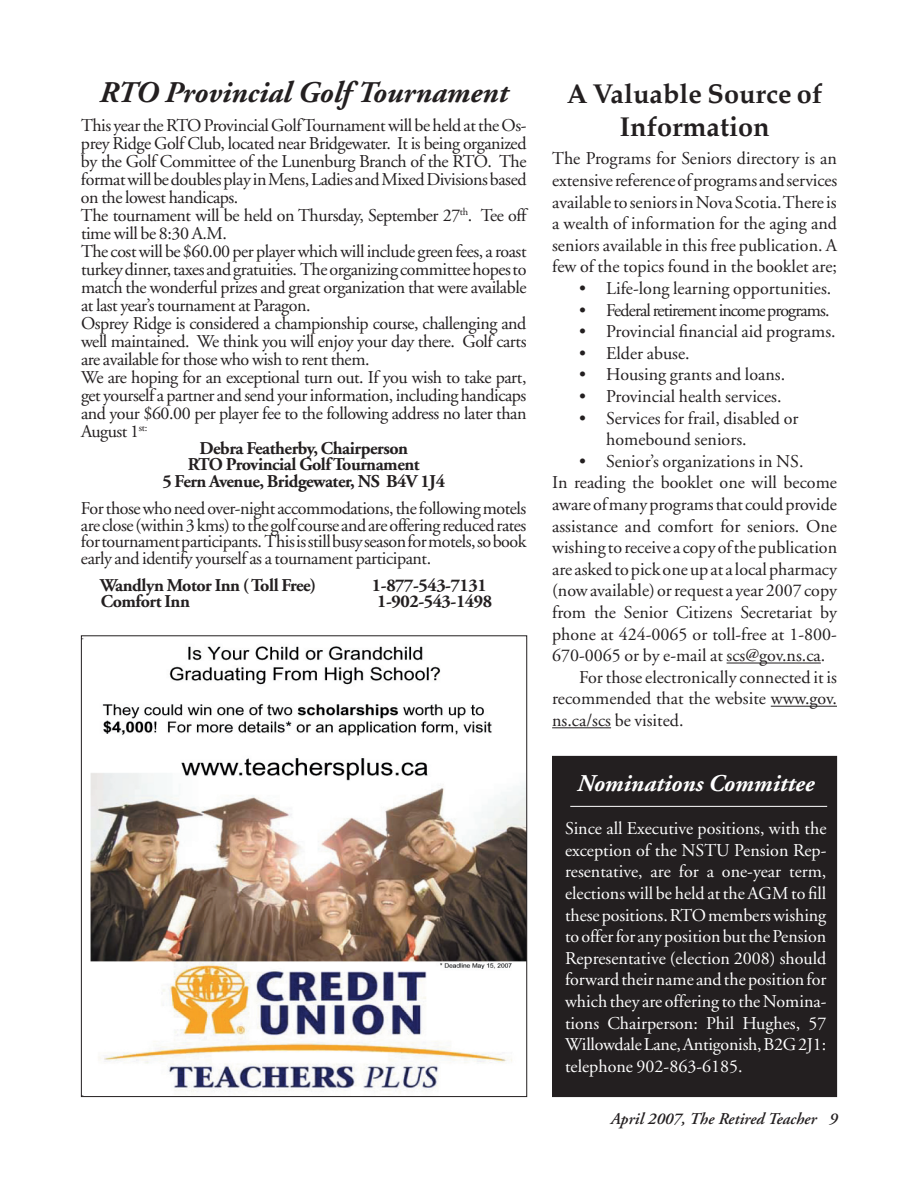
<style>
.page{position:relative;width:918px;height:1188px;background:#fff}
.page>*{position:absolute;margin:0;border:0;box-sizing:border-box;transform-origin:0 0}
.t1{font:italic 700 30px "Adobe Garamond";color:#231f20}
.t2{font:700 27px/32.4px "Palatino";color:#231f20;text-align:center}
.t3{font:italic 700 24px "Adobe Garamond";color:#fff}
.t4{font:18px/21.6px "Adobe Garamond";letter-spacing:-.025em;color:#231f20;text-align:justify}
.t5{font:18px/21.6px "Adobe Garamond";color:#231f20}
.t6{font:18px/21.6px "Adobe Garamond";letter-spacing:-.015em;color:#fff;text-align:justify}
.t7{font:700 18px "Adobe Garamond";letter-spacing:-.025em;color:#231f20}
.t8{font:18px "Adobe Garamond";letter-spacing:-.005em;color:#231f20}
.t9{font:18px "Adobe Garamond";letter-spacing:-.05em;color:#231f20}
.t10{font:italic 600 16.5px "Adobe Garamond";color:#231f20}
</style>
<div class="page">
<hr style="left:727px;top:663px;width:94px;height:1px;background:#231f20">
<hr style="left:771px;top:706px;width:66px;height:1px;background:#231f20">
<hr style="left:552px;top:727px;width:59px;height:1px;background:#231f20">
<div style="left:553px;top:756px;width:284px;height:341px;background:#231f20"></div>
<div style="left:552px;top:756px;width:285px;height:341px;border:1px solid #231f20"></div>
<hr style="left:570px;top:806px;width:257px;height:1px;background:#fff">
<img style="left:83px;top:638px;width:442px;height:457px">
<h1 class="t1" style="left:99px;top:77px;width:410px">RTO Provincial Golf Tournament</h1>
<p class="t4" style="left:81px;top:115px;width:447px">This year the RTO Provincial Golf Tournament will be held at the Os-</p>
<p class="t4" style="left:81px;top:133px;width:447px">prey Ridge Golf Club, located near Bridgewater. It is being organized</p>
<p class="t4" style="left:81px;top:151px;width:447px">by the Golf Committee of the Lunenburg Branch of the RTO. The</p>
<p class="t4" style="left:81px;top:169px;width:447px">format will be doubles play in Mens, Ladies and Mixed Divisions based</p>
<p class="t4" style="left:81px;top:187px;width:159px">on the lowest handicaps.</p>
<p class="t4" style="left:81px;top:205px;width:447px">The tournament will be held on Thursday, September 27<sup>th</sup>. Tee off</p>
<p class="t4" style="left:81px;top:223px;width:148px">time will be 8:30 A.M.</p>
<p class="t4" style="left:81px;top:241px;width:447px">The cost will be $60.00 per player which will include green fees, a roast</p>
<p class="t4" style="left:81px;top:259px;width:447px">turkey dinner, taxes and gratuities. The organizing committee hopes to</p>
<p class="t4" style="left:81px;top:277px;width:447px">match the wonderful prizes and great organization that were available</p>
<p class="t4" style="left:81px;top:295px;width:231px">at last year’s tournament at Paragon.</p>
<p class="t4" style="left:81px;top:313px;width:447px">Osprey Ridge is considered a championship course, challenging and</p>
<p class="t4" style="left:81px;top:331px;width:447px">well maintained. We think you will enjoy your day there. Golf carts</p>
<p class="t4" style="left:81px;top:349px;width:290px">are available for those who wish to rent them.</p>
<p class="t4" style="left:81px;top:367px;width:447px">We are hoping for an exceptional turn out. If you wish to take part,</p>
<p class="t4" style="left:81px;top:385px;width:447px">get yourself a partner and send your information, including handicaps</p>
<p class="t4" style="left:81px;top:403px;width:447px">and your $60.00 per player fee to the following address no later than</p>
<p class="t4" style="left:81px;top:421px;width:68px">August 1<sup>st:</sup></p>
<p class="t7" style="left:199px;top:438px;width:210px">Debra Featherby, Chairperson</p>
<p class="t7" style="left:188px;top:455px;width:233px">RTO Provincial Golf Tournament</p>
<p class="t7" style="left:162px;top:471px;width:284px">5 Fern Avenue, Bridgewater, NS B4V 1J4</p>
<p class="t4" style="left:81px;top:501px;width:447px;line-height:16.5px">For those who need over-night accommodations, the following motels are close (within 3 kms) to the golf course and are offering reduced rates for tournament participants. This is still busy season for motels, so book early and identify yourself as a tournament participant.</p>
<p class="t7" style="left:100px;top:575px;width:218px">Wandlyn Motor Inn ( Toll Free)</p>
<p class="t7" style="left:372px;top:575px;width:116px">1-877-543-7131</p>
<p class="t7" style="left:101px;top:592px;width:91px">Comfort Inn</p>
<p class="t7" style="left:377px;top:592px;width:116px">1-902-543-1498</p>
<h2 class="t2" style="left:567px;top:80px;width:257px">A Valuable Source of<br>Information</h2>
<p class="t4" style="left:552px;top:148px;width:287px">The Programs for Seniors directory is an extensive reference of programs and services available to seniors in Nova Scotia. There is a wealth of information for the aging and seniors available in this free publication. A few of the topics found in the booklet are;</p>
<p class="t5" style="left:579px;top:278px;width:254px">• Life-long learning opportunities.</p>
<p class="t9" style="left:579px;top:300px;width:252px">• Federal retirement income programs.</p>
<p class="t5" style="left:579px;top:321px;width:258px">• Provincial financial aid programs.</p>
<p class="t5" style="left:579px;top:343px;width:112px">• Elder abuse.</p>
<p class="t5" style="left:579px;top:364px;width:208px">• Housing grants and loans.</p>
<p class="t5" style="left:579px;top:386px;width:204px">• Provincial health services.</p>
<p class="t5" style="left:606px;top:408px;width:194px;text-indent:-27px">• Services for frail, disabled or homebound seniors.</p>
<p class="t5" style="left:579px;top:451px;width:226px">• Senior’s organizations in NS.</p>
<p class="t5" style="left:552px;top:472px;width:286px">In reading the booklet one will become</p>
<p class="t8" style="left:552px;top:495px;width:286px">aware of many programs that could provide</p>
<p class="t5" style="left:552px;top:516px;width:286px">assistance and comfort for seniors. One</p>
<p class="t5" style="left:552px;top:537px;width:286px">wishing to receive a copy of the publication</p>
<p class="t5" style="left:552px;top:559px;width:286px">are asked to pick one up at a local pharmacy</p>
<p class="t5" style="left:552px;top:580px;width:286px">(now available) or request a year 2007 copy</p>
<p class="t5" style="left:552px;top:602px;width:286px">from the Senior Citizens Secretariat by</p>
<p class="t5" style="left:552px;top:624px;width:286px">phone at 424-0065 or toll-free at 1-800-</p>
<p class="t5" style="left:552px;top:645px;width:275px">670-0065 or by e-mail at scs@gov.ns.ca.</p>
<p class="t5" style="left:579px;top:667px;width:259px">For those electronically connected it is</p>
<p class="t5" style="left:552px;top:688px;width:286px">recommended that the website www.gov.</p>
<p class="t5" style="left:552px;top:710px;width:133px">ns.ca/scs be visited.</p>
<h3 class="t3" style="left:577px;top:770px;width:239px">Nominations Committee</h3>
<p class="t6" style="left:565px;top:818px;width:263px">Since all Executive positions, with the exception of the NSTU Pension Rep&shy;resentative, are for a one-year term, elections will be held at the AGM to fill these positions. RTO members wishing to offer for any position but the Pension Representative (election 2008) should forward their name and the position for which they are offering to the Nomina&shy;tions Chairperson: Phil Hughes, 57<br>Willowdale Lane, Antigonish, B2G 2J1: telephone 902-863-6185.</p>
<p class="t10" style="left:611px;top:1110px;width:228px">April 2007, The Retired Teacher 9</p>
</div>
